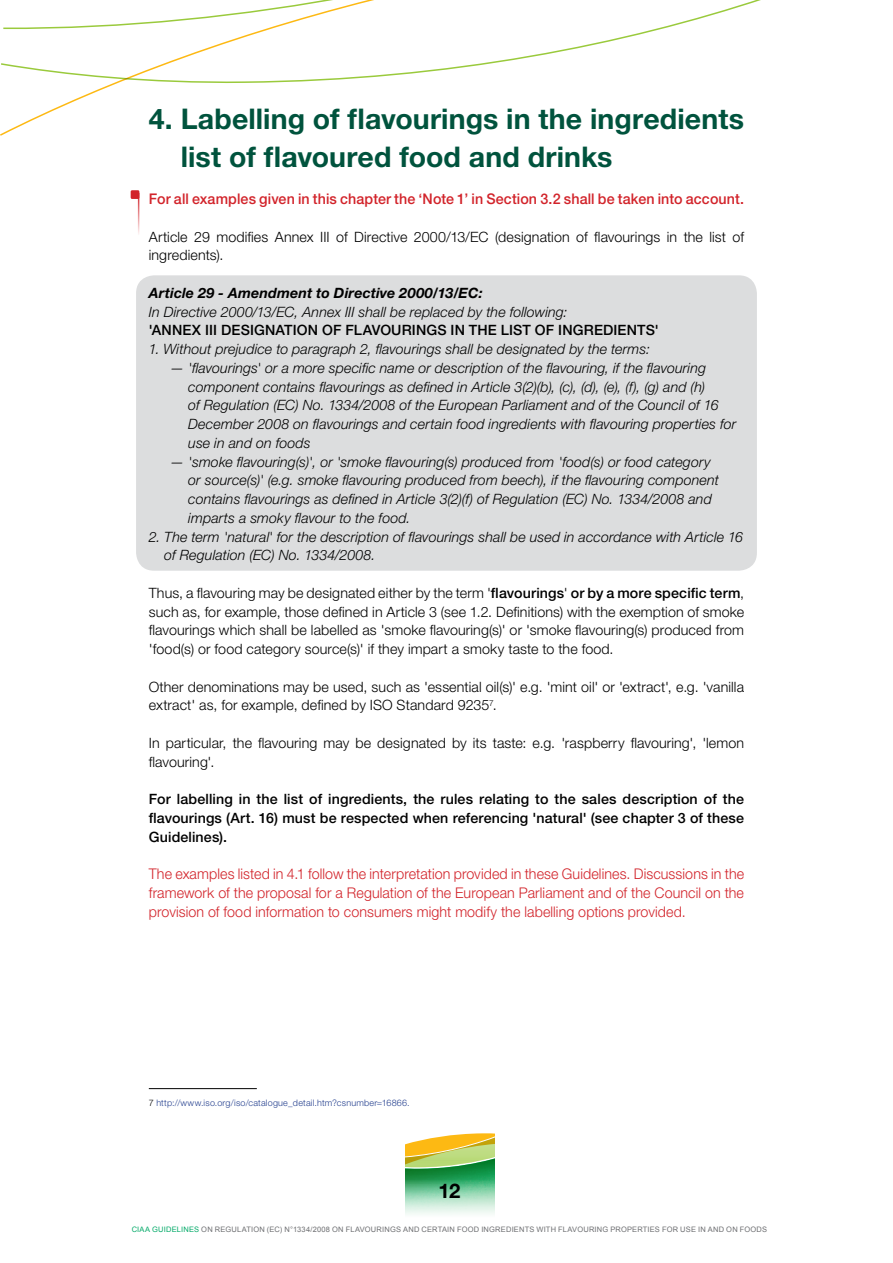
<style>
.page{position:relative;width:893px;height:1263px;background:#fff}
.page>*{position:absolute;margin:0;border:0;box-sizing:border-box;transform-origin:0 0}
.t1{font:700 28.5px/37.5px "Helvetica Neue LT Std";letter-spacing:.005em;color:#00533d}
.t2{font:700 20.25px "Helvetica Neue LT Std";color:#000}
.t3{font:300 14.7px/18.8px "Helvetica Neue LT Std";letter-spacing:.005em;color:#d2232a;text-align:justify}
.t4{font:500 14.7px "Helvetica Neue LT Std";letter-spacing:.01em;color:#d2232a}
.t5{font:italic 300 14.25px/18.8px "Helvetica Neue LT Std";letter-spacing:.005em;color:#000}
.t6{font:300 14.25px/18.8px "Helvetica Neue LT Std";letter-spacing:.01em;color:#000}
.t7{font:500 14.25px/18.8px "Helvetica Neue LT Std";letter-spacing:.01em;color:#000;text-align:justify}
.t8{font:italic 700 14.25px "Helvetica Neue LT Std";letter-spacing:.01em;color:#000}
.t9{font:300 9px "Helvetica Neue LT Std";letter-spacing:.025em;color:#25408f}
.t10{font:7.5px "Arial";letter-spacing:.02em;color:#6d6e71}
.t11{font:7.5px "Arial";letter-spacing:.025em;color:#00a967}
.s1{font-weight:500}
.s2{color:#000}
.s3{color:#6d6e71}
</style>
<div class="page">
<svg style="left:405px;top:1133px;width:90px;height:15px"></svg>
<img style="left:405px;top:1148px;width:90px;height:13px">
<img style="left:405px;top:1161px;width:90px;height:18px">
<svg style="left:405px;top:1179px;width:90px;height:35px;background:#9bd7b6"></svg>
<svg style="left:0;top:85px;width:113px;height:51px"></svg>
<svg style="left:1px;top:0;width:760px;height:85px"></svg>
<div style="left:136px;top:275px;width:621px;height:296px;background:#dcddde;border-radius:18px"></div>
<hr style="left:149px;top:1088px;width:108px;height:1px;background:#000">
<hr style="left:138px;top:193px;width:1px;height:42px;background:#d2232a">
<div style="left:131px;top:190px;width:8px;height:9px;background:#d2232a;border-radius:2px"></div>
<h1 class="t1" style="left:181px;top:99px;width:565px;text-indent:-32px">4. Labelling of flavourings in the ingredients list of flavoured food and drinks</h1>
<p class="t4" style="left:149px;top:190px;width:597px">For all examples given in this chapter the ‘Note 1’ in Section 3.2 shall be taken into account.</p>
<p class="t6" style="left:149px;top:227px;width:597px">Article 29 modifies Annex III of Directive 2000/13/EC (designation of flavourings in the list of ingredients).</p>
<p class="t8" style="left:149px;top:284px;width:336px">Article 29 - Amendment to Directive 2000/13/EC:</p>
<p class="t5" style="left:149px;top:302px;width:420px">In Directive 2000/13/EC, Annex III shall be replaced by the following:</p>
<p class="t7" style="left:149px;top:321px;width:512px">'ANNEX III DESIGNATION OF FLAVOURINGS IN THE LIST OF INGREDIENTS'</p>
<p class="t5" style="left:149px;top:339px;width:503px">1. Without prejudice to paragraph 2, flavourings shall be designated by the terms:</p>
<p class="t5" style="left:188px;top:358px;width:549px;text-indent:-18px">— 'flavourings' or a more specific name or description of the flavouring, if the flavouring component contains flavourings as defined in Article 3(2)(b), (c), (d), (e), (f), (g) and (h)<br>of Regulation (EC) No. 1334/2008 of the European Parliament and of the Council of 16<br>December 2008 on flavourings and certain food ingredients with flavouring properties for use in and on foods</p>
<p class="t5" style="left:188px;top:452px;width:532px;text-indent:-18px">— 'smoke flavouring(s)', or 'smoke flavouring(s) produced from 'food(s) or food category or source(s)' (e.g. smoke flavouring produced from beech), if the flavouring component contains flavourings as defined in Article 3(2)(f) of Regulation (EC) No. 1334/2008 and imparts a smoky flavour to the food.</p>
<p class="t5" style="left:164px;top:527px;width:580px;text-indent:-15px">2. The term 'natural' for the description of flavourings shall be used in accordance with Article 16 of Regulation (EC) No. 1334/2008.</p>
<p class="t6" style="left:149px;top:583px;width:597px;text-align:justify">Thus, a flavouring may be designated either by the term '<span class="s1">flavourings</span>' <span class="s1">or by a more specific term</span>, such as, for example, those defined in Article 3 (see 1.2. Definitions) with the exemption of smoke flavourings which shall be labelled as 'smoke flavouring(s)' or 'smoke flavouring(s) produced from 'food(s) or food category source(s)' if they impart a smoky taste to the food.</p>
<p class="t6" style="left:149px;top:677px;width:597px">Other denominations may be used, such as 'essential oil(s)' e.g. 'mint oil' or 'extract', e.g. 'vanilla extract' as, for example, defined by ISO Standard 9235<sup>7</sup>.</p>
<p class="t6" style="left:149px;top:733px;width:597px">In particular, the flavouring may be designated by its taste: e.g. 'raspberry flavouring', 'lemon flavouring'.</p>
<p class="t7" style="left:149px;top:789px;width:597px">For labelling in the list of ingredients, the rules relating to the sales description of the flavourings (Art. 16) must be respected when referencing 'natural' (see chapter 3 of these Guidelines).</p>
<p class="t3" style="left:149px;top:864px;width:597px">The examples listed in 4.1 follow the interpretation provided in these Guidelines. Discussions in the framework of the proposal for a Regulation of the European Parliament and of the Council on the provision of food information to consumers might modify the labelling options provided.</p>
<p class="t9" style="left:149px;top:1097px;width:262px"><span class="s2">7</span> http://www.iso.org/iso/catalogue_detail.htm?csnumber=16866.</p>
<h2 class="t2" style="left:439px;top:1178px;width:23px">12</h2>
<p class="t11" style="left:132px;top:1225px;width:90px">CIAA GUIDELINES <span class="s3">ON REGULA</span></p>
<p class="t10" style="left:246px;top:1225px;width:10px">TION</p>
<p class="t10" style="left:267px;top:1225px;width:85px">(EC) N °1334/2008 ON FLA</p>
<p class="t10" style="left:360px;top:1225px;width:12px">VOURINGS</p>
<p class="t10" style="left:403px;top:1225px;width:7px">AND</p>
<p class="t10" style="left:422px;top:1225px;width:7px">CER</p>
<p class="t10" style="left:438px;top:1225px;width:10px">TAIN</p>
<p class="t10" style="left:457px;top:1225px;width:7px">FOOD</p>
<p class="t10" style="left:481px;top:1225px;width:6px">INGREDIEN</p>
<p class="t10" style="left:525px;top:1225px;width:40px">TS WITH FLA</p>
<p class="t10" style="left:572px;top:1225px;width:12px">VOURING</p>
<p class="t10" style="left:610px;top:1225px;width:7px">PROPER</p>
<p class="t10" style="left:643px;top:1225px;width:10px">TIES</p>
<p class="t10" style="left:662px;top:1225px;width:7px">FOR</p>
<p class="t10" style="left:680px;top:1225px;width:6px">USE</p>
<p class="t10" style="left:698px;top:1225px;width:17px">IN AND</p>
<p class="t10" style="left:726px;top:1225px;width:20px">ON FOODS</p>
</div>
